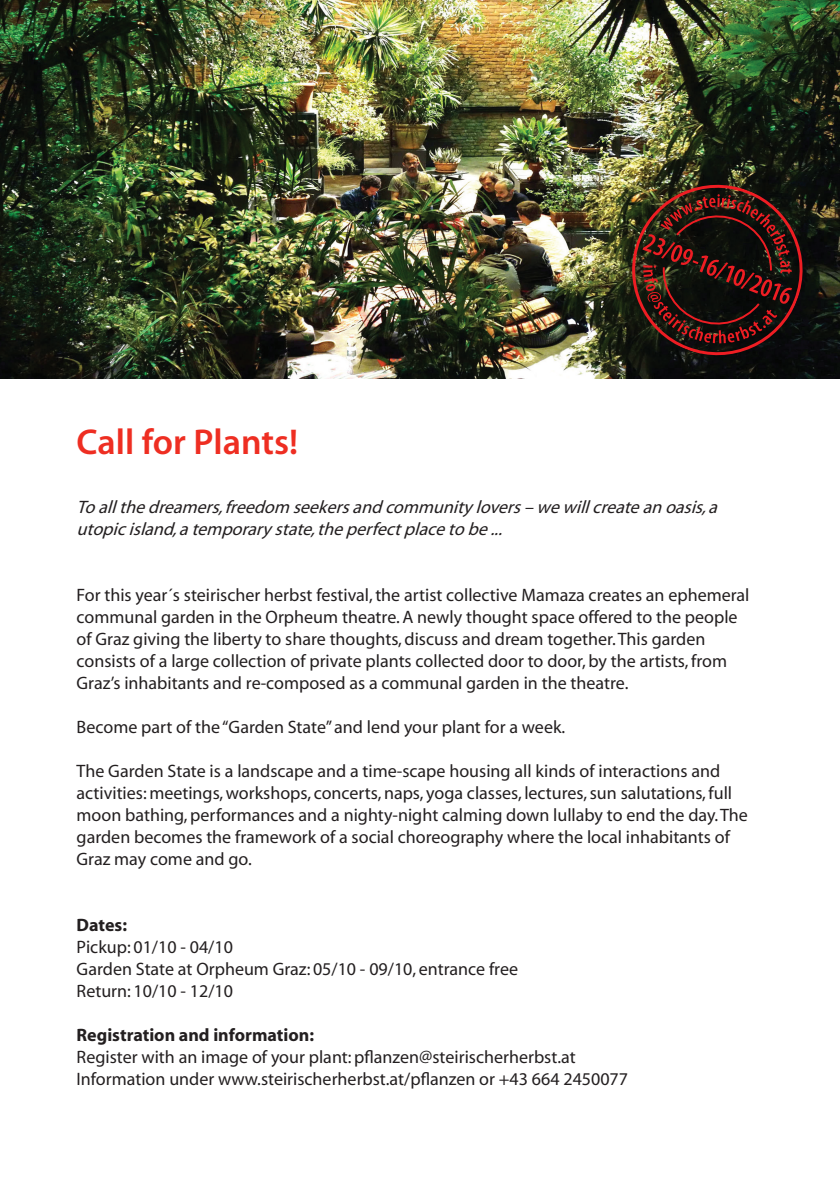
<style>
.page{position:relative;width:840px;height:1191px;background:#fff}
.page>*{position:absolute;margin:0;border:0;box-sizing:border-box;transform-origin:0 0}
.t1{font:600 36px "Myriad Pro";color:#ee2e22}
.t2{font:18px/22px "Myriad";color:#231f20}
.t3{font:italic 18px/22px "Myriad";color:#231f20}
.t4{font:700 18px "Myriad";color:#231f20}
</style>
<div class="page">
<img style="left:0;top:0;width:839px;height:378px">
<svg style="left:622px;top:175px;width:189px;height:190px;background:#321a13"></svg>
<h1 class="t1" style="left:77px;top:422px;width:223px">Call for Plants!</h1>
<p class="t3" style="left:77px;top:496px;width:647px">Toallthedreamers,freedom seekersandcommunitylovers–wewillcreateanoasis,a utopicisland,atemporarystate,theperfectplacetobe...</p>
<p class="t2" style="left:77px;top:584px;width:674px">For this year´s steirischer herbst festival, the artist collective Mamaza creates an ephemeral communal garden in the Orpheum theatre. A newly thought space offered to the people of Graz giving the liberty to share thoughts, discuss and dream together. This garden consists of a large collection of private plants collected door to door, by the artists, from Graz’s inhabitants and re-composed as a communal garden in the theatre.</p>
<p class="t2" style="left:77px;top:716px;width:490px">Become part of the “Garden State” and lend your plant for a week.</p>
<p class="t2" style="left:77px;top:760px;width:672px">The Garden State is a landscape and a time-scape housing all kinds of interactions and activities: meetings, workshops, concerts, naps, yoga classes, lectures, sun salutations, full moon bathing, performances and a nighty-night calming down lullaby to end the day. The garden becomes the framework of a social choreography where the local inhabitants of Graz may come and go.</p>
<p class="t4" style="left:77px;top:915px;width:52px">Dates:</p>
<p class="t2" style="left:77px;top:936px;width:442px">Pickup: 01/10 - 04/10<br>Garden State at Orpheum Graz: 05/10 - 09/10, entrance free<br>Return: 10/10 - 12/10</p>
<p class="t4" style="left:77px;top:1025px;width:239px">Registration and information:</p>
<p class="t2" style="left:77px;top:1046px;width:552px">Register with an image of your plant: pflanzen@steirischerherbst.at<br>Information under www.steirischerherbst.at/pflanzen or +43 664 2450077</p>
</div>
